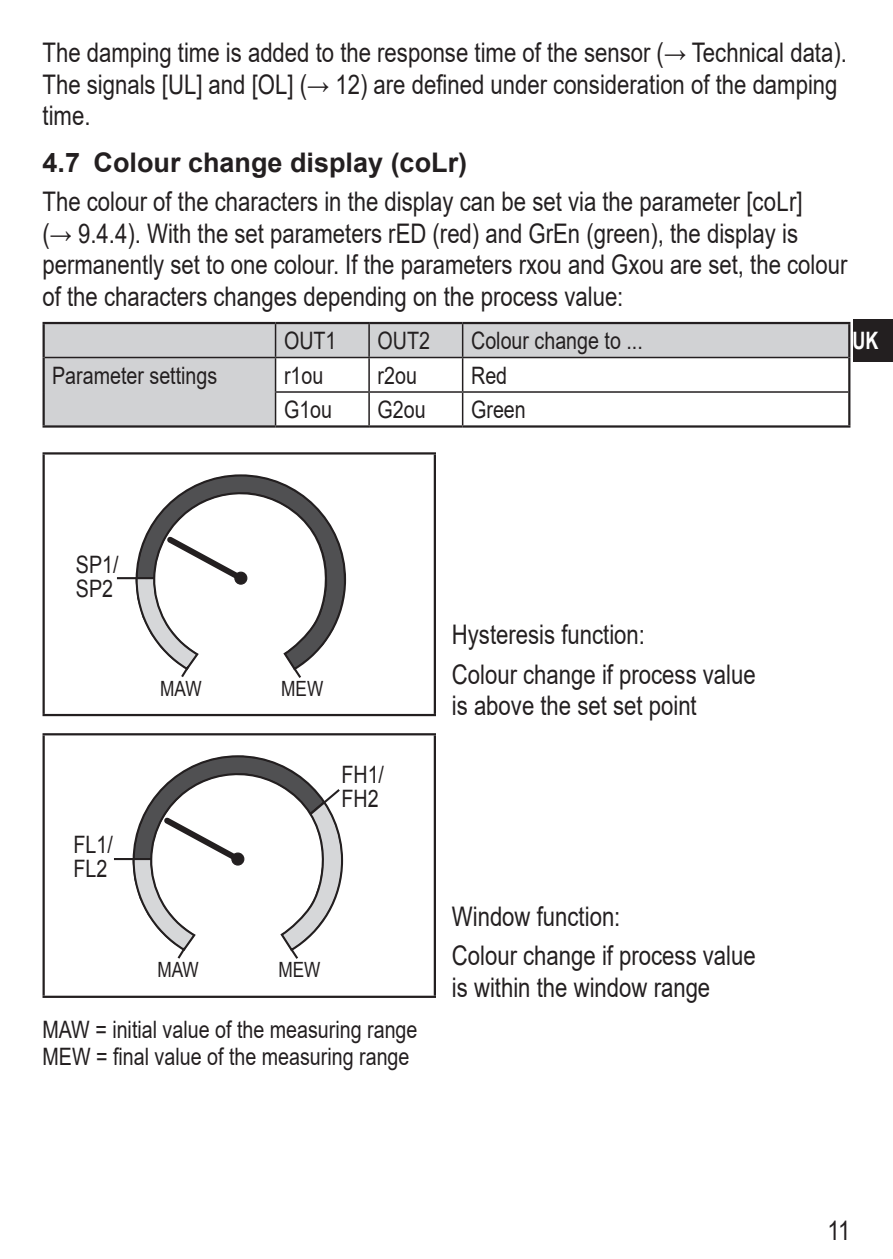
<style>
.page{position:relative;width:893px;height:1259px;background:#fff}
.page>*{position:absolute;margin:0;border:0;box-sizing:border-box;transform-origin:0 0}
.t1{font:27px/31.5px "Arial";color:#231f20;scale:.82 1}
.t2{font:700 27px "Arial";color:#231f20}
.t3{font:24px/24.5px "Arial";color:#231f20;scale:.82 1}
.t4{font:700 24px "Arial";color:#fff;scale:.75 1}
.t5{font:21px "Arial";color:#231f20;scale:.82 1}
</style>
<div class="page">
<div style="left:853px;top:319px;width:40px;height:42px;background:#231f20"></div>
<svg style="left:45px;top:324px;width:803px;height:101px"></svg>
<hr style="left:43px;top:425px;width:233px;height:2px;background:#231f20">
<hr style="left:43px;top:322px;width:233px;height:2px;background:#231f20">
<hr style="left:43px;top:324px;width:2px;height:33px;background:#231f20">
<hr style="left:276px;top:322px;width:93px;height:2px;background:#231f20">
<hr style="left:369px;top:322px;width:94px;height:2px;background:#231f20">
<hr style="left:463px;top:322px;width:387px;height:2px;background:#231f20">
<hr style="left:848px;top:324px;width:2px;height:33px;background:#231f20">
<hr style="left:43px;top:357px;width:2px;height:35px;background:#231f20">
<hr style="left:848px;top:357px;width:2px;height:35px;background:#231f20">
<hr style="left:43px;top:392px;width:2px;height:33px;background:#231f20">
<hr style="left:848px;top:392px;width:2px;height:33px;background:#231f20">
<hr style="left:276px;top:425px;width:93px;height:2px;background:#231f20">
<hr style="left:369px;top:425px;width:94px;height:2px;background:#231f20">
<hr style="left:463px;top:425px;width:387px;height:2px;background:#231f20">
<hr style="left:275px;top:324px;width:1px;height:33px;background:#231f20">
<hr style="left:368px;top:324px;width:2px;height:33px;background:#231f20">
<hr style="left:462px;top:324px;width:1px;height:33px;background:#231f20">
<hr style="left:45px;top:357px;width:231px;height:1px;background:#231f20">
<hr style="left:276px;top:357px;width:93px;height:1px;background:#231f20">
<hr style="left:275px;top:358px;width:1px;height:33px;background:#231f20">
<hr style="left:369px;top:357px;width:94px;height:1px;background:#231f20">
<hr style="left:368px;top:358px;width:2px;height:33px;background:#231f20">
<hr style="left:463px;top:357px;width:385px;height:1px;background:#231f20">
<hr style="left:462px;top:358px;width:1px;height:33px;background:#231f20">
<hr style="left:275px;top:391px;width:94px;height:2px;background:#231f20">
<hr style="left:275px;top:393px;width:1px;height:32px;background:#231f20">
<hr style="left:369px;top:391px;width:94px;height:2px;background:#231f20">
<hr style="left:368px;top:393px;width:2px;height:32px;background:#231f20">
<hr style="left:463px;top:391px;width:385px;height:2px;background:#231f20">
<hr style="left:462px;top:393px;width:1px;height:32px;background:#231f20">
<hr style="left:43px;top:452px;width:393px;height:2px;background:#231f20">
<hr style="left:43px;top:454px;width:2px;height:260px;background:#231f20">
<hr style="left:434px;top:454px;width:2px;height:260px;background:#231f20">
<hr style="left:43px;top:714px;width:393px;height:2px;background:#231f20">
<svg style="left:135px;top:474px;width:212px;height:204px"></svg>
<hr style="left:117px;top:577px;width:37px;height:2px;background:#231f20">
<hr style="left:43px;top:733px;width:393px;height:2px;background:#231f20">
<hr style="left:43px;top:735px;width:2px;height:260px;background:#231f20">
<hr style="left:434px;top:735px;width:2px;height:260px;background:#231f20">
<hr style="left:43px;top:995px;width:393px;height:3px;background:#231f20">
<hr style="left:114px;top:858px;width:37px;height:2px;background:#231f20">
<svg style="left:132px;top:755px;width:212px;height:204px"></svg>
<p class="t1" style="left:43px;top:37px;width:982px">The damping time is added to the response time of the sensor (→ Technical data).<br>The signals [UL] and [OL] (→ 12) are defined under consideration of the damping time.</p>
<p class="t2" style="left:43px;top:143px;width:426px">4.7 Colour change display (coLr)</p>
<p class="t1" style="left:43px;top:186px;width:983px">The colour of the characters in the display can be set via the parameter [coLr]<br>(→ 9.4.4). With the set parameters rED (red) and GrEn (green), the display is permanently set to one colour. If the parameters rxou and Gxou are set, the colour of the characters changes depending on the process value:</p>
<p class="t3" style="left:284px;top:328px;width:66px">OUT1</p>
<p class="t3" style="left:378px;top:328px;width:66px">OUT2</p>
<p class="t3" style="left:471px;top:328px;width:196px">Colour change to ...</p>
<p class="t3" style="left:52px;top:363px;width:203px">Parameter settings</p>
<p class="t3" style="left:284px;top:363px;width:50px">r1ou</p>
<p class="t3" style="left:378px;top:363px;width:50px">r2ou</p>
<p class="t3" style="left:471px;top:363px;width:46px">Red</p>
<p class="t3" style="left:284px;top:397px;width:60px">G1ou</p>
<p class="t3" style="left:378px;top:397px;width:60px">G2ou</p>
<p class="t3" style="left:471px;top:397px;width:68px">Green</p>
<p class="t4" style="left:853px;top:324px;width:36px">UK</p>
<p class="t3" style="left:76px;top:552px;width:54px">SP1/<br>SP2</p>
<p class="t3" style="left:74px;top:832px;width:50px">FL1/<br>FL2</p>
<p class="t5" style="left:160px;top:674px;width:52px">MAW</p>
<p class="t5" style="left:281px;top:674px;width:53px">MEW</p>
<p class="t3" style="left:341px;top:762px;width:54px;line-height:24px">FH1/<br>FH2</p>
<p class="t5" style="left:157px;top:956px;width:52px">MAW</p>
<p class="t5" style="left:278px;top:956px;width:53px">MEW</p>
<p class="t3" style="left:43px;top:1015px;width:459px;line-height:27px">MAW = initial value of the measuring range<br>MEW = final value of the measuring range</p>
<p class="t1" style="left:452px;top:615px;width:372px;line-height:39.2px">Hysteresis function:<br>Colour change if process value</p>
<p class="t1" style="left:452px;top:689px;width:300px">is above the set set point</p>
<p class="t1" style="left:452px;top:897px;width:372px;line-height:39.2px">Window function:<br>Colour change if process value</p>
<p class="t1" style="left:452px;top:971px;width:317px">is within the window range</p>
<p class="t1" style="left:827px;top:1215px;width:30px">11</p>
</div>
